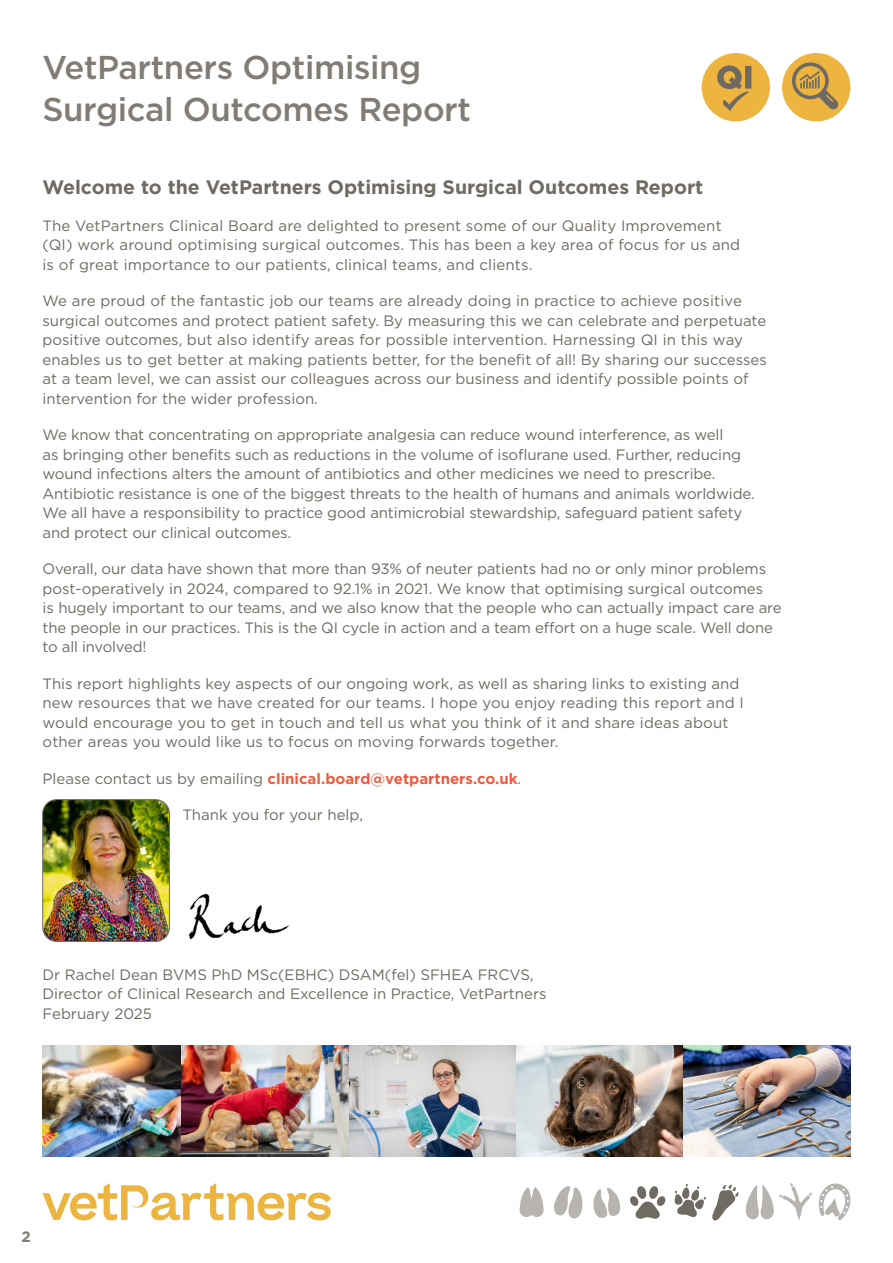
<style>
.page{position:relative;width:893px;height:1263px;background:#fff}
.page>*{position:absolute;margin:0;border:0;box-sizing:border-box;transform-origin:0 0}
.t1{font:500 33px/42px "Gotham";letter-spacing:-.01em;color:#817c75}
.t2{font:700 19.5px "Gotham";color:#6f6a62}
.t3{font:15px/19.5px "Gotham";color:#6f6a62}
.t4{font:700 15px "Gotham";color:#eb5d41}
.t5{font:700 15px "Gotham";color:#817c75}
.s1{font-weight:400;color:#6f6a62}
</style>
<div class="page">
<div style="left:702px;top:53px;width:68px;height:68px;background:#edb540;border-radius:50%"></div>
<svg style="left:717px;top:65px;width:34px;height:46px"></svg>
<svg style="left:43px;top:1183px;width:288px;height:37px"></svg>
<svg style="left:818px;top:1183px;width:33px;height:37px"></svg>
<svg style="left:593px;top:1187px;width:28px;height:31px"></svg>
<svg style="left:675px;top:1183px;width:137px;height:38px"></svg>
<svg style="left:519px;top:1187px;width:25px;height:30px"></svg>
<svg style="left:630px;top:1186px;width:36px;height:33px"></svg>
<svg style="left:554px;top:1186px;width:28px;height:32px"></svg>
<div style="left:782px;top:53px;width:68px;height:68px;background:#edb540;border-radius:50%"></div>
<svg style="left:790px;top:61px;width:50px;height:50px"></svg>
<img style="left:188px;top:894px;width:101px;height:46px">
<img style="left:43px;top:800px;width:126px;height:141px">
<div style="left:43px;top:799px;width:127px;height:142px;border:1px solid #6f6a62;border-radius:14px"></div>
<img style="left:43px;top:1045px;width:807px;height:112px">
<h1 class="t1" style="left:43px;top:46px;width:430px">VetPartners Optimising<br>Surgical Outcomes Report</h1>
<h2 class="t2" style="left:43px;top:176px;width:662px">Welcome to the VetPartners Optimising Surgical Outcomes Report</h2>
<p class="t3" style="left:43px;top:215px;width:699px">The VetPartners Clinical Board are delighted to present some of our Quality Improvement (QI) work around optimising surgical outcomes. This has been a key area of focus for us and is of great importance to our patients, clinical teams, and clients.</p>
<p class="t3" style="left:43px;top:291px;width:726px">We are proud of the fantastic job our teams are already doing in practice to achieve positive surgical outcomes and protect patient safety. By measuring this we can celebrate and perpetuate positive outcomes, but also identify areas for possible intervention. Harnessing QI in this way enables us to get better at making patients better, for the benefit of all! By sharing our successes at a team level, we can assist our colleagues across our business and identify possible points of intervention for the wider profession.</p>
<p class="t3" style="left:43px;top:425px;width:714px">We know that concentrating on appropriate analgesia can reduce wound interference, as well<br>as bringing other benefits such as reductions in the volume of isoflurane used. Further, reducing wound infections alters the amount of antibiotics and other medicines we need to prescribe.<br>Antibiotic resistance is one of the biggest threats to the health of humans and animals worldwide.<br>We all have a responsibility to practice good antimicrobial stewardship, safeguard patient safety and protect our clinical outcomes.</p>
<p class="t3" style="left:43px;top:559px;width:741px">Overall, our data have shown that more than 93% of neuter patients had no or only minor problems post-operatively in 2024, compared to 92.1% in 2021. We know that optimising surgical outcomes<br>is hugely important to our teams, and we also know that the people who can actually impact care are the people in our practices. This is the QI cycle in action and a team effort on a huge scale. Well done to all involved!</p>
<p class="t3" style="left:43px;top:673px;width:703px">This report highlights key aspects of our ongoing work, as well as sharing links to existing and new resources that we have created for our teams. I hope you enjoy reading this report and I would encourage you to get in touch and tell us what you think of it and share ideas about other areas you would like us to focus on moving forwards together.</p>
<p class="t4" style="left:43px;top:770px;width:480px"><span class="s1">Please contact us by emailing</span> clinical.board@vetpartners.co.uk<span class="s1">.</span></p>
<p class="t3" style="left:182px;top:805px;width:182px">Thank you for your help,</p>
<p class="t3" style="left:43px;top:964px;width:506px">Dr Rachel Dean BVMS PhD MSc(EBHC) DSAM(fel) SFHEA FRCVS,<br>Director of Clinical Research and Excellence in Practice, VetPartners<br>February 2025</p>
<p class="t5" style="left:22px;top:1228px;width:11px">2</p>
</div>
